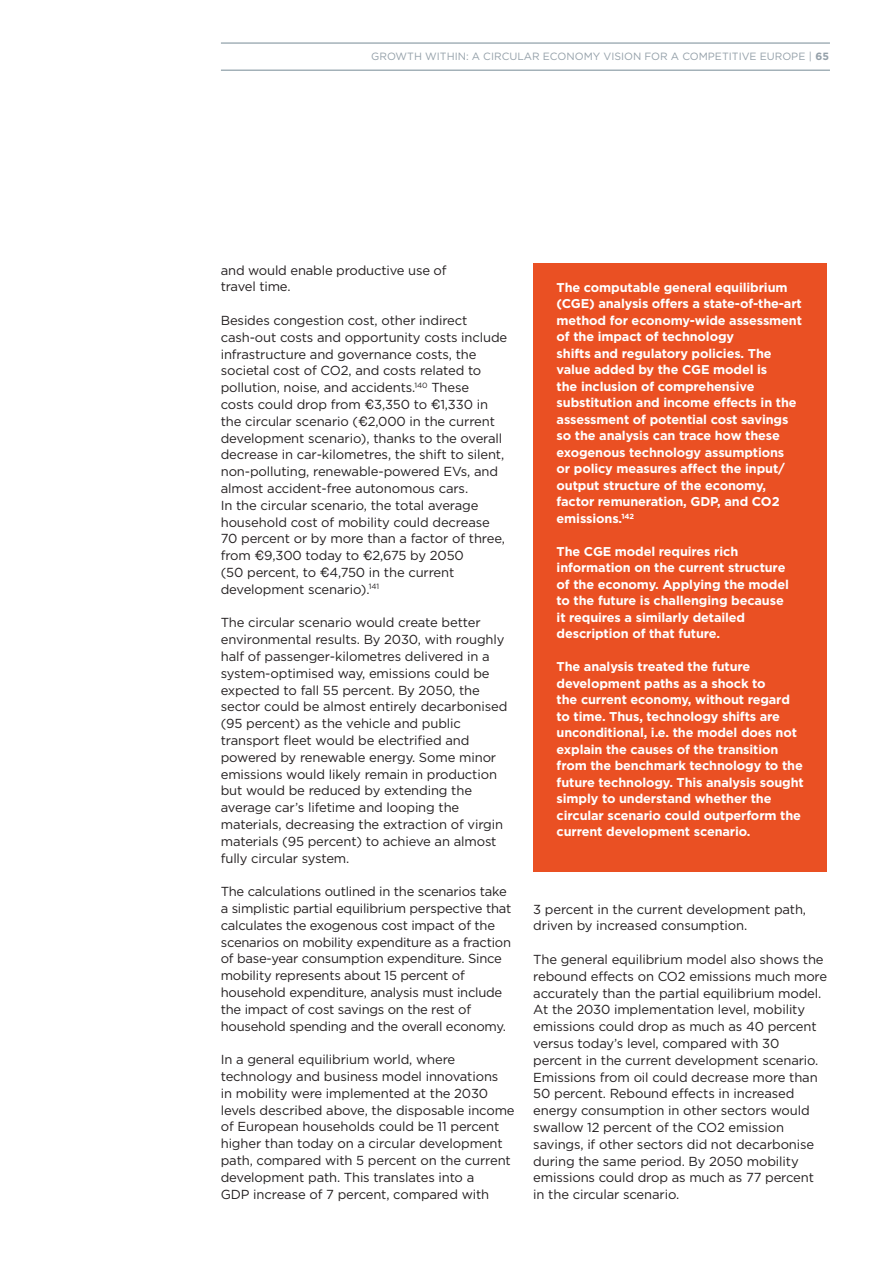
<style>
.page{position:relative;width:893px;height:1263px;background:#fff}
.page>*{position:absolute;margin:0;border:0;box-sizing:border-box;transform-origin:0 0}
.t1{font:13.05px/16.8px "Gotham";letter-spacing:-.01em;color:#231f20}
.t2{font:700 12.75px/16.5px "Gotham";letter-spacing:-.01em;color:#fff}
.t3{font:10.5px "Gotham";color:#94a0a9}
.s1{font-weight:700}
.s2{font-family:"Helvetica"}
</style>
<div class="page">
<hr style="left:221px;top:70px;width:609px;height:1px;background:#768b95">
<hr style="left:221px;top:43px;width:609px;height:1px;background:#768b95">
<div style="left:534px;top:264px;width:293px;height:608px;background:#ea5023"></div>
<p class="t3" style="left:371px;top:50px;width:459px">GROWTH WITHIN: A CIRCULAR ECONOMY VISION FOR A COMPETITIVE EUROPE | <span class="s1">65</span></p>
<p class="t1" style="left:221px;top:261px;width:227px">and would enable productive use of</p>
<p class="t1" style="left:221px;top:278px;width:71px">travel time.</p>
<p class="t1" style="left:221px;top:312px;width:288px">Besides congestion cost, other indirect cash-out costs and opportunity costs include infrastructure and governance costs, the societal cost of CO2, and costs related to pollution, noise, and accidents.<sup>140</sup> These<br>costs could drop from <span class="s2">€</span>3,350 to <span class="s2">€</span>1,330 in the circular scenario (<span class="s2">€</span>2,000 in the current development scenario), thanks to the overall decrease in car-kilometres, the shift to silent, non-polluting, renewable-powered EVs, and almost accident-free autonomous cars.</p>
<p class="t1" style="left:221px;top:496px;width:286px">In the circular scenario, the total average household cost of mobility could decrease 70 percent or by more than a factor of three, from <span class="s2">€</span>9,300 today to <span class="s2">€</span>2,675 by 2050</p>
<p class="t1" style="left:221px;top:564px;width:235px">(50 percent, to <span class="s2">€</span>4,750 in the current development scenario).<sup>141</sup></p>
<p class="t1" style="left:221px;top:614px;width:288px">The circular scenario would create better environmental results. By 2030, with roughly half of passenger-kilometres delivered in a system-optimised way, emissions could be expected to fall 55 percent. By 2050, the sector could be almost entirely decarbonised (95 percent) as the vehicle and public transport fleet would be electrified and powered by renewable energy. Some minor emissions would likely remain in production but would be reduced by extending the average car’s lifetime and looping the materials, decreasing the extraction of virgin materials (95 percent) to achieve an almost fully circular system.</p>
<p class="t1" style="left:221px;top:883px;width:292px">The calculations outlined in the scenarios take a simplistic partial equilibrium perspective that calculates the exogenous cost impact of the scenarios on mobility expenditure as a fraction of base-year consumption expenditure. Since mobility represents about 15 percent of household expenditure, analysis must include the impact of cost savings on the rest of household spending and the overall economy.</p>
<p class="t1" style="left:221px;top:1051px;width:295px">In a general equilibrium world, where technology and business model innovations<br>in mobility were implemented at the 2030 levels described above, the disposable income of European households could be 11 percent higher than today on a circular development path, compared with 5 percent on the current development path. This translates into a<br>GDP increase of 7 percent, compared with</p>
<p class="t2" style="left:557px;top:279px;width:247px">The computable general equilibrium (CGE) analysis offers a state-of-the-art method for economy-wide assessment of the impact of technology<br>shifts and regulatory policies. The value added by the CGE model is<br>the inclusion of comprehensive substitution and income effects in the assessment of potential cost savings so the analysis can trace how these exogenous technology assumptions<br>or policy measures affect the input/ output structure of the economy, factor remuneration, GDP, and CO2 emissions.<sup>142</sup></p>
<p class="t2" style="left:557px;top:543px;width:234px">The CGE model requires rich information on the current structure of the economy. Applying the model to the future is challenging because it requires a similarly detailed description of that future.</p>
<p class="t2" style="left:557px;top:658px;width:249px">The analysis treated the future development paths as a shock to<br>the current economy, without regard to time. Thus, technology shifts are unconditional, i.e. the model does not explain the causes of the transition from the benchmark technology to the future technology. This analysis sought simply to understand whether the circular scenario could outperform the current development scenario.</p>
<p class="t1" style="left:533px;top:900px;width:274px">3 percent in the current development path, driven by increased consumption.</p>
<p class="t1" style="left:533px;top:951px;width:295px">The general equilibrium model also shows the rebound effects on CO2 emissions much more accurately than the partial equilibrium model.<br>At the 2030 implementation level, mobility emissions could drop as much as 40 percent versus today’s level, compared with 30 percent in the current development scenario.<br>Emissions from oil could decrease more than 50 percent. Rebound effects in increased energy consumption in other sectors would swallow 12 percent of the CO2 emission savings, if other sectors did not decarbonise during the same period. By 2050 mobility emissions could drop as much as 77 percent in the circular scenario.</p>
</div>
